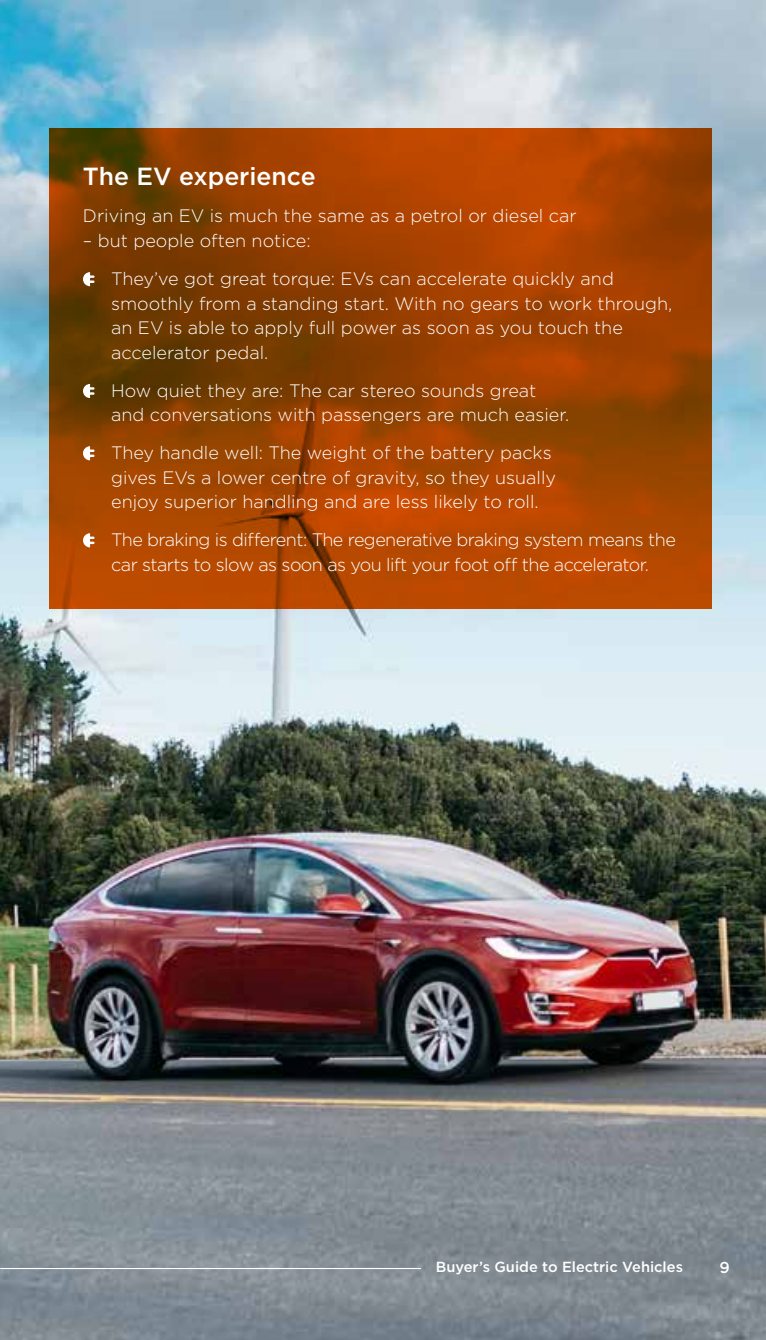
<style>
.page{position:relative;width:766px;height:1340px;background:#fff}
.page>*{position:absolute;margin:0;border:0;box-sizing:border-box;transform-origin:0 0}
.t1{font:500 24.75px "Gotham";color:#fff}
.t2{font:300 18px/24.8px "Gotham";color:#fff}
.t3{font:300 18px/24.8px "Gotham";letter-spacing:-.03em;color:#fff}
.t4{font:500 15.75px "Gotham";color:#fff}
.t5{font:500 14.62px "Gotham";color:#fff}
</style>
<div class="page">
<img style="left:0;top:0;width:765px;height:1339px">
<svg style="left:49px;top:128px;width:662px;height:480px;background:#9c4100"></svg>
<svg style="left:83px;top:272px;width:10px;height:14px"></svg>
<svg style="left:83px;top:384px;width:10px;height:14px"></svg>
<svg style="left:83px;top:446px;width:10px;height:14px"></svg>
<svg style="left:83px;top:533px;width:10px;height:14px"></svg>
<hr style="left:1px;top:1267px;width:419px;height:1px;background:#fff">
<h1 class="t1" style="left:83px;top:160px;width:234px">The EV experience</h1>
<p class="t2" style="left:83px;top:203px;width:495px">Driving an EV is much the same as a petrol or diesel car</p>
<p class="t2" style="left:111px;top:221px;width:504px;line-height:37.6px;text-indent:-28px">– but people often notice:<br>They’ve got great torque: EVs can accelerate quickly and</p>
<p class="t2" style="left:111px;top:290px;width:562px">smoothly from a standing start. With no gears to work through, an EV is able to apply full power as soon as you touch the accelerator pedal.</p>
<p class="t2" style="left:111px;top:377px;width:459px">How quiet they are: The car stereo sounds great and conversations with passengers are much easier.</p>
<p class="t2" style="left:111px;top:439px;width:446px">They handle well: The weight of the battery packs gives EVs a lower centre of gravity, so they usually enjoy superior handling and are less likely to roll.</p>
<p class="t3" style="left:111px;top:526px;width:566px">The braking is different: The regenerative braking system means the car starts to slow as soon as you lift your foot off the accelerator.</p>
<p class="t5" style="left:435px;top:1257px;width:249px">Buyer’s Guide to Electric Vehicles</p>
<p class="t4" style="left:719px;top:1257px;width:12px">9</p>
</div>
